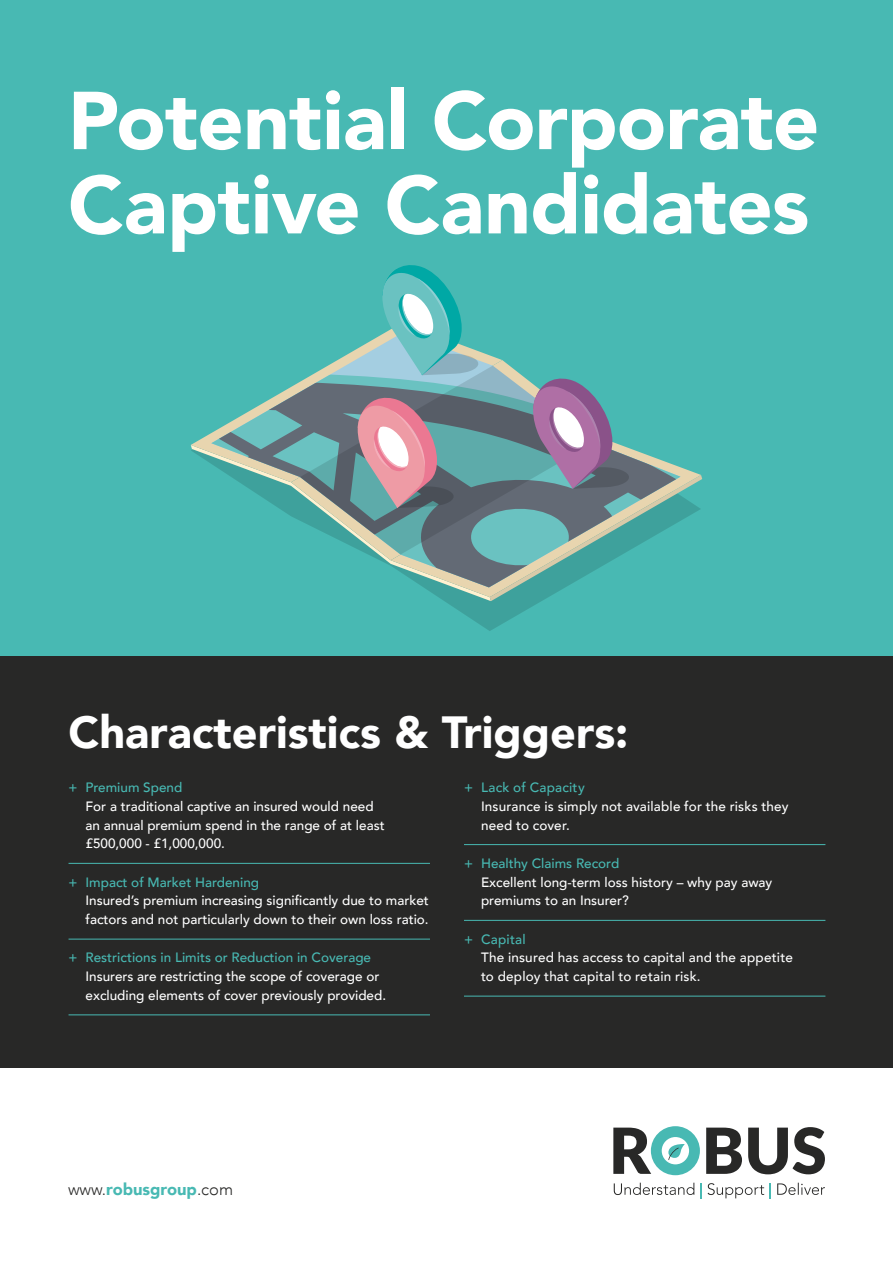
<style>
.page{position:relative;width:893px;height:1263px;background:#fff}
.page>*{position:absolute;margin:0;border:0;box-sizing:border-box;transform-origin:0 0}
.t1{font:900 81.15px/84.3px "Avenir";letter-spacing:-.005em;color:#fff}
.t2{font:900 45px "Avenir";color:#fff}
.t3{font:900 16.5px "Avenir";color:#48b9b3}
.t4{font:500 13.5px/18.8px "Avenir";color:#fff}
.t5{font:500 13.5px "Avenir";color:#48b9b3}
.t6{font:500 13.5px "Avenir";letter-spacing:.02em;color:#48b9b3}
.s1{font-weight:300;color:#282827}
</style>
<div class="page">
<div style="left:0;top:0;width:893px;height:697px;background:#48b9b3"></div>
<div style="left:0;top:656px;width:893px;height:412px;background:#282827"></div>
<svg style="left:445px;top:601px;width:96px;height:30px;fill:#40a5a0"></svg>
<svg style="left:439px;top:597px;width:51px;height:4px"></svg>
<svg style="left:424px;top:587px;width:66px;height:10px"></svg>
<svg style="left:191px;top:433px;width:20px;height:30px"></svg>
<svg style="left:327px;top:334px;width:183px;height:32px"></svg>
<svg style="left:211px;top:382px;width:279px;height:205px"></svg>
<svg style="left:300px;top:366px;width:224px;height:188px"></svg>
<svg style="left:382px;top:265px;width:96px;height:110px"></svg>
<svg style="left:490px;top:377px;width:212px;height:224px"></svg>
<svg style="left:358px;top:397px;width:96px;height:111px"></svg>
<svg style="left:613px;top:1126px;width:87px;height:49px"></svg>
<svg style="left:706px;top:1127px;width:36px;height:47px"></svg>
<svg style="left:748px;top:1127px;width:77px;height:47px"></svg>
<svg style="left:777px;top:1183px;width:48px;height:12px"></svg>
<svg style="left:700px;top:1183px;width:71px;height:16px"></svg>
<svg style="left:614px;top:1183px;width:80px;height:12px"></svg>
<hr style="left:69px;top:863px;width:361px;height:1px;background:#48b9b3">
<hr style="left:69px;top:939px;width:361px;height:1px;background:#48b9b3">
<hr style="left:69px;top:1014px;width:361px;height:1px;background:#48b9b3">
<hr style="left:464px;top:844px;width:361px;height:1px;background:#48b9b3">
<hr style="left:464px;top:920px;width:361px;height:1px;background:#48b9b3">
<hr style="left:464px;top:996px;width:361px;height:1px;background:#48b9b3">
<h1 class="t1" style="left:68px;top:77px;width:753px">Potential Corporate<br>Captive Candidates</h1>
<h2 class="t2" style="left:69px;top:693px;width:562px">Characteristics &amp; Triggers:</h2>
<p class="t5" style="left:69px;top:776px;width:115px">+ Premium Spend</p>
<p class="t4" style="left:86px;top:796px;width:301px">For a traditional captive an insured would need an annual premium spend in the range of at least £500,000 - £1,000,000.</p>
<p class="t5" style="left:69px;top:870px;width:192px">+ Impact of Market Hardening</p>
<p class="t4" style="left:86px;top:890px;width:345px">Insured’s premium increasing significantly due to market factors and not particularly down to their own loss ratio.</p>
<p class="t5" style="left:69px;top:946px;width:304px">+ Restrictions in Limits or Reduction in Coverage</p>
<p class="t4" style="left:86px;top:966px;width:302px">Insurers are restricting the scope of coverage or excluding elements of cover previously provided.</p>
<p class="t6" style="left:464px;top:776px;width:122px">+ Lack of Capacity</p>
<p class="t4" style="left:481px;top:796px;width:309px">Insurance is simply not available for the risks they need to cover.</p>
<p class="t5" style="left:464px;top:851px;width:157px">+ Healthy Claims Record</p>
<p class="t4" style="left:481px;top:872px;width:293px">Excellent long-term loss history – why pay away premiums to an Insurer?</p>
<p class="t5" style="left:464px;top:927px;width:63px">+ Capital</p>
<p class="t4" style="left:481px;top:947px;width:313px">The insured has access to capital and the appetite to deploy that capital to retain risk.</p>
<p class="t3" style="left:68px;top:1175px;width:167px"><span class="s1">www.</span>robusgroup<span class="s1">.com</span></p>
</div>
